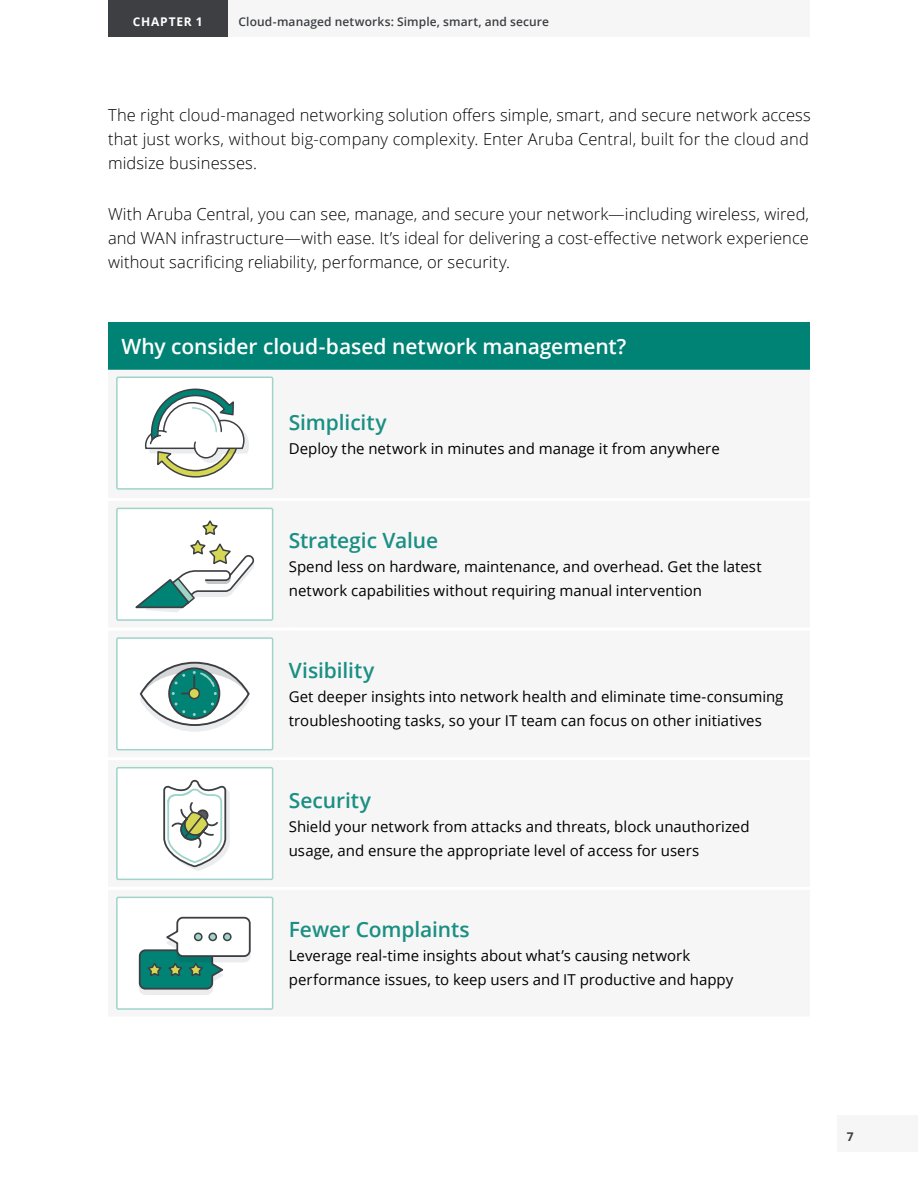
<style>
.page{position:relative;width:918px;height:1188px;background:#fff}
.page>*{position:absolute;margin:0;border:0;box-sizing:border-box;transform-origin:0 0}
.t1{font:600 21px "Open Sans";letter-spacing:-.005em;color:#1a8f83}
.t2{font:600 21px "Open Sans";letter-spacing:-.005em;color:#fff}
.t3{font:300 16.5px/24px "Open Sans";letter-spacing:.01em;color:#000;text-align:justify}
.t4{font:15px/24px "Open Sans";color:#000}
.t5{font:600 12px "Open Sans";letter-spacing:.01em;color:#3d3f43}
.t6{font:700 12px "Open Sans";letter-spacing:.07em;color:#fff}
.t7{font:700 12px "Open Sans";color:#3d3f43}
</style>
<div class="page">
<div style="left:108px;top:0;width:702px;height:37px;background:#f6f6f6"></div>
<div style="left:837px;top:1116px;width:81px;height:36px;background:#f6f6f6"></div>
<div style="left:108px;top:0;width:119px;height:37px;background:#3d3f43"></div>
<div style="left:108px;top:322px;width:702px;height:48px;background:#008375"></div>
<div style="left:116px;top:377px;width:157px;height:113px;border:2px solid #9fd4c9;border-radius:2px"></div>
<svg style="left:144px;top:388px;width:105px;height:90px"></svg>
<div style="left:116px;top:508px;width:157px;height:113px;border:2px solid #9fd4c9;border-radius:2px"></div>
<svg style="left:135px;top:520px;width:120px;height:92px"></svg>
<div style="left:116px;top:637px;width:157px;height:113px;border:2px solid #9fd4c9;border-radius:2px"></div>
<svg style="left:141px;top:668px;width:108px;height:63px"></svg>
<svg style="left:141px;top:663px;width:108px;height:62px"></svg>
<svg style="left:141px;top:663px;width:108px;height:53px"></svg>
<div style="left:116px;top:767px;width:157px;height:113px;border:2px solid #9fd4c9;border-radius:2px"></div>
<svg style="left:163px;top:779px;width:67px;height:92px"></svg>
<div style="left:116px;top:897px;width:157px;height:113px;border:2px solid #9fd4c9;border-radius:2px"></div>
<svg style="left:138px;top:916px;width:113px;height:79px"></svg>
<div style="left:195px;top:933px;width:7px;height:7px;background:#9fd4c9;border-radius:50%"></div>
<div style="left:194px;top:933px;width:9px;height:8px;border:2px solid #3d3f43;border-radius:50%"></div>
<div style="left:209px;top:933px;width:7px;height:7px;background:#9fd4c9;border-radius:50%"></div>
<div style="left:208px;top:933px;width:9px;height:8px;border:2px solid #3d3f43;border-radius:50%"></div>
<div style="left:224px;top:933px;width:7px;height:7px;background:#9fd4c9;border-radius:50%"></div>
<div style="left:223px;top:933px;width:9px;height:8px;border:2px solid #3d3f43;border-radius:50%"></div>
<p class="t6" style="left:133px;top:13px;width:72px">CHAPTER 1</p>
<p class="t5" style="left:238px;top:13px;width:312px">Cloud-managed networks: Simple, smart, and secure</p>
<p class="t3" style="left:108px;top:102px;width:704px">The right cloud-managed networking solution offers simple, smart, and secure network access that just works, without big-company complexity. Enter Aruba Central, built for the cloud and midsize businesses.</p>
<p class="t3" style="left:108px;top:201px;width:703px">With Aruba Central, you can see, manage, and secure your network—including wireless, wired, and WAN infrastructure—with ease. It’s ideal for delivering a cost-effective network experience without sacrificing reliability, performance, or security.</p>
<h1 class="t2" style="left:122px;top:332px;width:506px">Why consider cloud-based network management?</h1>
<h1 class="t1" style="left:289px;top:408px;width:99px">Simplicity</h1>
<p class="t4" style="left:289px;top:436px;width:433px">Deploy the network in minutes and manage it from anywhere</p>
<h1 class="t1" style="left:289px;top:526px;width:151px">Strategic Value</h1>
<p class="t4" style="left:289px;top:554px;width:474px">Spend less on hardware, maintenance, and overhead. Get the latest network capabilities without requiring manual intervention</p>
<h1 class="t1" style="left:289px;top:656px;width:87px">Visibility</h1>
<p class="t4" style="left:289px;top:684px;width:496px">Get deeper insights into network health and eliminate time-consuming troubleshooting tasks, so your IT team can focus on other initiatives</p>
<h1 class="t1" style="left:289px;top:786px;width:84px">Security</h1>
<p class="t4" style="left:289px;top:814px;width:462px">Shield your network from attacks and threats, block unauthorized usage, and ensure the appropriate level of access for users</p>
<h1 class="t1" style="left:289px;top:915px;width:183px">Fewer Complaints</h1>
<p class="t4" style="left:289px;top:943px;width:446px">Leverage real-time insights about what’s causing network performance issues, to keep users and IT productive and happy</p>
<p class="t7" style="left:847px;top:1128px;width:8px">7</p>
</div>
